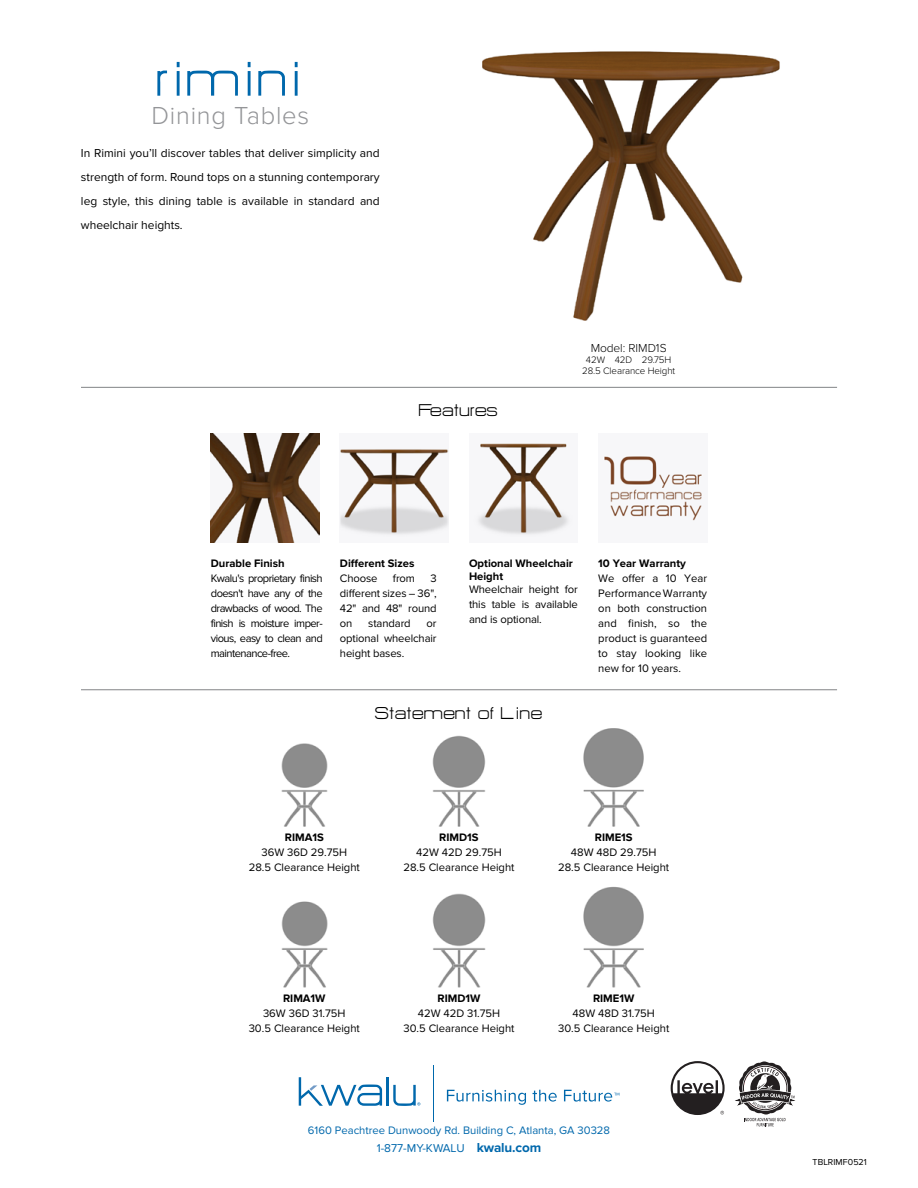
<style>
.page{position:relative;width:918px;height:1188px;background:#fff}
.page>*{position:absolute;margin:0;border:0;box-sizing:border-box;transform-origin:0 0}
.t1{font:60px "HURTMOLD";letter-spacing:.03em;color:#0068ac}
.t2{font:300 25.5px "Proxima Nova";letter-spacing:.03em;color:#949598}
.t3{font:21px "HURTMOLD";color:#000}
.t4{font:12px/24px "Proxima Nova";color:#000;text-align:justify}
.t5{font:300 12px "Proxima Nova";color:#000}
.t6{font:11.85px "Proxima Nova";color:#0068ac}
.t7{font:11.25px/15px "Proxima Nova";color:#000;text-align:center}
.t8{font:700 11.25px/12.8px "Proxima Nova";color:#000}
.t9{font:11.25px "Proxima Nova";color:#0068ac}
.t10{font:300 9.75px/10.5px "Proxima Nova";letter-spacing:-.01em;color:#000;text-align:center}
.t11{font:9px "Proxima Nova";color:#000}
.s1{font-weight:700;font-size:13.5px}
</style>
<div class="page">
<svg style="left:671px;top:1061px;width:54px;height:54px"></svg>
<svg style="left:735px;top:1061px;width:61px;height:65px"></svg>
<hr style="left:433px;top:1066px;width:1px;height:56px;background:#0068ac">
<hr style="left:387px;top:1077px;width:2px;height:29px;background:#0068ac">
<svg style="left:393px;top:1085px;width:27px;height:21px"></svg>
<svg style="left:299px;top:1077px;width:83px;height:29px"></svg>
<svg style="left:447px;top:1090px;width:79px;height:15px"></svg>
<svg style="left:533px;top:1090px;width:24px;height:12px"></svg>
<svg style="left:564px;top:1090px;width:55px;height:12px"></svg>
<hr style="left:81px;top:689px;width:756px;height:1px;background:#909294">
<hr style="left:81px;top:387px;width:756px;height:1px;background:#909294">
<img style="left:476px;top:443px;width:95px;height:93px">
<img style="left:584px;top:728px;width:60px;height:99px">
<img style="left:433px;top:735px;width:52px;height:92px">
<img style="left:281px;top:743px;width:47px;height:84px">
<img style="left:584px;top:886px;width:60px;height:101px">
<img style="left:433px;top:893px;width:52px;height:94px">
<img style="left:281px;top:901px;width:47px;height:86px">
<img style="left:340px;top:449px;width:109px;height:87px">
<img style="left:211px;top:433px;width:109px;height:109px">
<img style="left:604px;top:456px;width:98px;height:65px">
<img style="left:482px;top:51px;width:298px;height:270px">
<h1 class="t1" style="left:157px;top:48px;width:148px">rimini</h1>
<h2 class="t2" style="left:152px;top:101px;width:159px">Dining Tables</h2>
<p class="t4" style="left:81px;top:142px;width:300px">In Rimini you’ll discover tables that deliver simplicity and strength of form. Round tops on a stunning contemporary leg style, this dining table is available in standard and wheelchair heights.</p>
<h3 class="t3" style="left:419px;top:400px;width:81px">Features</h3>
<p class="t5" style="left:591px;top:341px;width:77px">Model: RIMD1S</p>
<p class="t10" style="left:582px;top:355px;width:95px">42W 42D 29.75H<br>28.5 Clearance Height</p>
<p class="t8" style="left:211px;top:558px;width:75px">Durable Finish</p>
<p class="t7" style="left:211px;top:572px;width:113px;text-align:justify">Kwalu's proprietary finish doesn't have any of the drawbacks of wood. The finish is moisture imper&shy;vious, easy to clean and maintenance-free.</p>
<p class="t8" style="left:340px;top:558px;width:76px">Different Sizes</p>
<p class="t7" style="left:340px;top:572px;width:39px">Choose</p>
<p class="t7" style="left:393px;top:572px;width:24px">from</p>
<p class="t7" style="left:340px;top:572px;width:98px;text-align:justify;text-indent:90px">3 different sizes – 36", 42" and 48" round on</p>
<p class="t7" style="left:368px;top:617px;width:44px">standard</p>
<p class="t7" style="left:340px;top:617px;width:98px;text-align:justify;text-indent:87px">or optional wheelchair height bases.</p>
<p class="t8" style="left:469px;top:558px;width:105px">Optional Wheelchair<br>Height</p>
<p class="t7" style="left:469px;top:582px;width:110px;text-align:justify">Wheelchair height for this table is available and is optional.</p>
<h3 class="t3" style="left:375px;top:702px;width:170px">Statement of Line</h3>
<p class="t8" style="left:598px;top:557px;width:89px">10 Year Warranty</p>
<p class="t7" style="left:598px;top:572px;width:110px;text-align:justify">We offer a 10 Year Performance Warranty on both construction and finish, so the product is guaranteed to stay looking like new for 10 years.</p>
<p class="t8" style="left:285px;top:832px;width:41px">RIMA1S</p>
<p class="t7" style="left:249px;top:845px;width:113px">36W 36D 29.75H<br>28.5 Clearance Height</p>
<p class="t8" style="left:439px;top:832px;width:41px">RIMD1S</p>
<p class="t7" style="left:403px;top:845px;width:113px">42W 42D 29.75H<br>28.5 Clearance Height</p>
<p class="t8" style="left:595px;top:832px;width:39px">RIME1S</p>
<p class="t7" style="left:558px;top:845px;width:113px">48W 48D 29.75H<br>28.5 Clearance Height</p>
<p class="t8" style="left:283px;top:992px;width:44px">RIMA1W</p>
<p class="t7" style="left:249px;top:1006px;width:113px">36W 36D 31.75H<br>30.5 Clearance Height</p>
<p class="t8" style="left:438px;top:992px;width:44px">RIMD1W</p>
<p class="t7" style="left:403px;top:1006px;width:113px">42W 42D 31.75H<br>30.5 Clearance Height</p>
<p class="t8" style="left:593px;top:992px;width:43px">RIME1W</p>
<p class="t7" style="left:558px;top:1006px;width:113px">48W 48D 31.75H<br>30.5 Clearance Height</p>
<p class="t9" style="left:308px;top:1124px;width:304px">6160 Peachtree Dunwoody Rd. Building C, Atlanta, GA 30328</p>
<p class="t6" style="left:377px;top:1142px;width:166px">1-877-MY-KWALU <span class="s1">kwalu.com</span></p>
<p class="t11" style="left:813px;top:1157px;width:56px">TBLRIMF0521</p>
</div>
